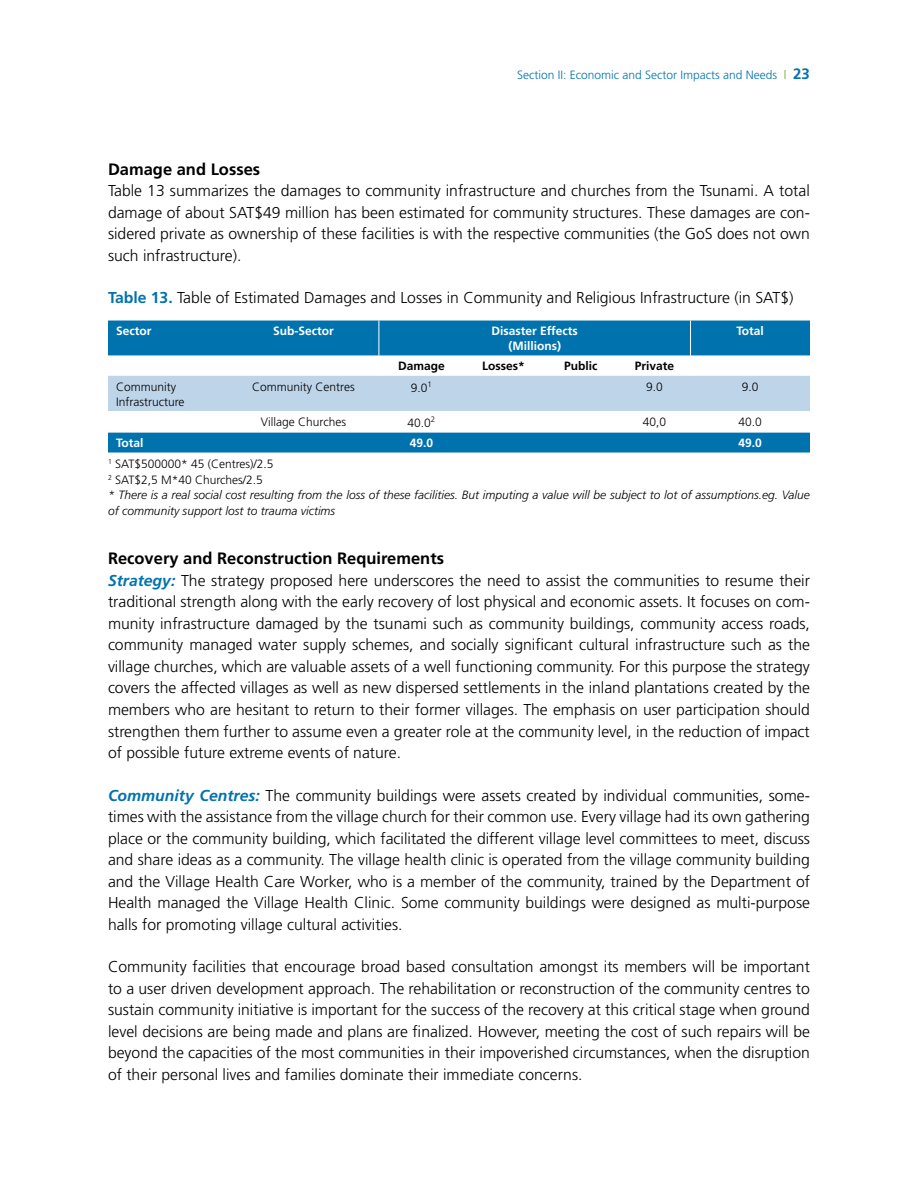
<style>
.page{position:relative;width:918px;height:1188px;background:#fff}
.page>*{position:absolute;margin:0;border:0;box-sizing:border-box;transform-origin:0 0}
.t1{font:700 16.5px "Frutiger";color:#000}
.t2{font:300 15.75px/21.6px "Frutiger";color:#000;text-align:justify}
.t3{font:italic 300 12px/15.6px "Frutiger";color:#000}
.t4{font:300 12px/15px "Frutiger";color:#000}
.t5{font:700 12px/15px "Frutiger";color:#fff;text-align:center}
.t6{font:300 12px "Frutiger";color:#0073ae}
.t7{font:700 12px "Frutiger";color:#000}
.s1{color:#78a22f}
.s2{font-weight:700;font-size:15px}
.s3{font-weight:700;color:#0073ae}
.s4{font-style:normal}
.s5{font-weight:700;font-style:italic;color:#0073ae}
</style>
<div class="page">
<div style="left:108px;top:321px;width:702px;height:132px;background:#0073ae"></div>
<svg style="left:108px;top:356px;width:702px;height:76px"></svg>
<div style="left:108px;top:376px;width:702px;height:35px;background:#bed4e9"></div>
<hr style="left:379px;top:321px;width:1px;height:35px;background:#fff">
<hr style="left:690px;top:321px;width:1px;height:35px;background:#fff">
<p class="t6" style="left:517px;top:68px;width:294px">Section II: Economic and Sector Impacts and Needs <span class="s1">|</span> <span class="s2">23</span></p>
<p class="t1" style="left:108px;top:159px;width:154px">Damage and Losses</p>
<p class="t2" style="left:108px;top:180px;width:703px">Table 13 summarizes the damages to community infrastructure and churches from the Tsunami. A total damage of about SAT$49 million has been estimated for community structures. These damages are con&shy;sidered private as ownership of these facilities is with the respective communities (the GoS does not own such infrastructure).</p>
<p class="t2" style="left:108px;top:287px;width:687px"><span class="s3">Table 13.</span> Table of Estimated Damages and Losses in C ommunity and Religious Infrastructure (in SAT$)</p>
<p class="t5" style="left:116px;top:323px;width:37px">Sector</p>
<p class="t5" style="left:273px;top:323px;width:62px">Sub-Sector</p>
<p class="t5" style="left:491px;top:323px;width:88px">Disaster Effects (Millions)</p>
<p class="t5" style="left:737px;top:323px;width:29px">Total</p>
<p class="t7" style="left:398px;top:359px;width:48px">Damage</p>
<p class="t7" style="left:482px;top:359px;width:44px">Losses*</p>
<p class="t7" style="left:564px;top:359px;width:35px">Public</p>
<p class="t7" style="left:635px;top:359px;width:41px">Private</p>
<p class="t4" style="left:116px;top:379px;width:70px">Community<br>Infrastructure</p>
<p class="t4" style="left:252px;top:379px;width:104px">Community Centres</p>
<p class="t4" style="left:411px;top:380px;width:23px">9.0<sup>1</sup></p>
<p class="t4" style="left:646px;top:379px;width:18px">9.0</p>
<p class="t4" style="left:742px;top:379px;width:18px">9.0</p>
<p class="t4" style="left:261px;top:414px;width:87px">Village Churches</p>
<p class="t4" style="left:408px;top:415px;width:29px">40.0<sup>2</sup></p>
<p class="t4" style="left:643px;top:414px;width:25px">40,0</p>
<p class="t4" style="left:739px;top:414px;width:25px">40.0</p>
<p class="t5" style="left:116px;top:435px;width:29px">Total</p>
<p class="t5" style="left:410px;top:435px;width:25px">49.0</p>
<p class="t5" style="left:739px;top:435px;width:25px">49.0</p>
<p class="t3" style="left:108px;top:456px;width:703px"><sup>1</sup> <span class="s4">SAT$500000* 45 (Centres)/2.5<br></span><sup>2</sup> <span class="s4">SAT$2,5 M*40 Churches/2.5<br></span>* There is a real social cost resulting from the loss of these facilities. But imputing a value will be subject to lot of assumptions.eg. Value of community support lost to trauma victims</p>
<p class="t1" style="left:108px;top:549px;width:338px">Recovery and Reconstruction Requirements</p>
<p class="t2" style="left:108px;top:570px;width:704px"><span class="s5">Strategy:</span> The strategy proposed here underscores the need to assist the communities to resume their traditional strength along with the early recovery of lost physical and economic assets. It focuses on com&shy;munity infrastructure damaged by the tsunami such as community buildings, community access roads, community managed water supply schemes, and socially significant cultural infrastructure such as the village churches, which are valuable assets of a well functioning community. For this purpose the strategy covers the affected villages as well as new dispersed settlements in the inland plantations created by the members who are hesitant to return to their former villages. The emphasis on user participation should strengthen them further to assume even a greater role at the community level, in the reduction of impact of possible future extreme events of nature.</p>
<p class="t2" style="left:108px;top:784px;width:704px"><span class="s5">Community Centres:</span> The community buildings were assets created by individual communities, some&shy;times with the assistance from the village church for their common use. Every village had its own gathering place or the community building, which facilitated the different village level committees to meet, discuss and share ideas as a community. The village health clinic is operated from the village community building and the Village Health Care Worker, who is a member of the community, trained by the Department of Health managed the Village Health C linic. Some community buildings were designed as multi-purpose halls for promoting village cultural activities.</p>
<p class="t2" style="left:108px;top:956px;width:704px">Community facilities that encourage broad based consultation amongst its members will be important to a user driven development approach. The rehabilitation or reconstruction of the community centres to sustain community initiative is important for the success of the recovery at this critical stage when ground level decisions are being made and plans are finalized. However, meeting the cost of such repairs will be beyond the capacities of the most communities in their impoverished circumstances, when the disruption of their personal lives and families dominate their immediate concerns.</p>
</div>
